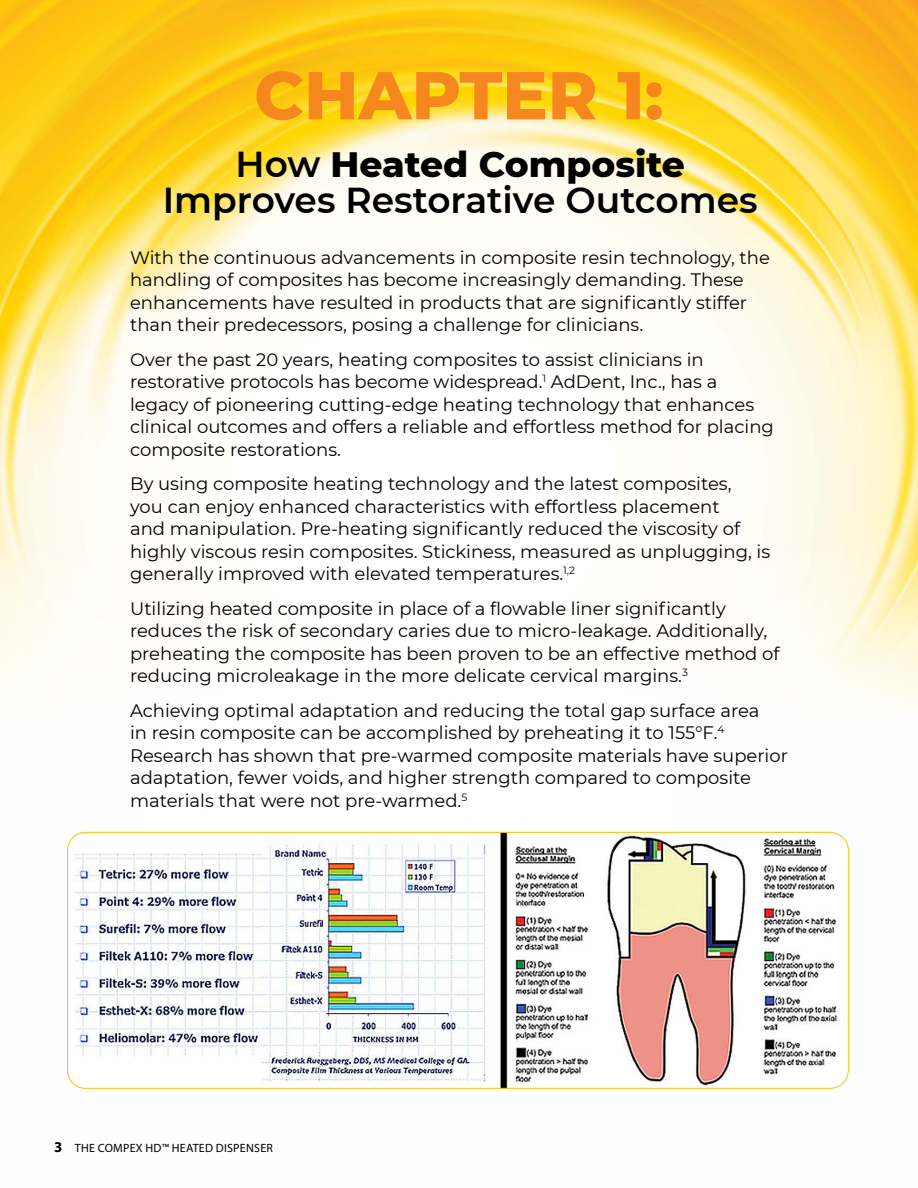
<style>
.page{position:relative;width:918px;height:1188px;background:#fff}
.page>*{position:absolute;margin:0;border:0;box-sizing:border-box;transform-origin:0 0}
.t1{font:800 67.5px "Montserrat";color:#f6871f}
.t2{font:600 36px/36px "Montserrat";color:#000;text-align:center}
.t3{font:18px/22.5px "Montserrat";color:#000}
.t4{font:12px "Myriad Pro";letter-spacing:.02em;color:#000}
.s1{font-weight:800}
.s2{font-weight:700;font-size:15px}
</style>
<div class="page">
<img style="left:0;top:0;width:918px;height:1089px">
<img style="left:68px;top:832px;width:780px;height:256px">
<h1 class="t1" style="left:254px;top:46px;width:411px">CHAPTER 1:</h1>
<h2 class="t2" style="left:163px;top:145px;width:597px">How <span class="s1">Heated Composite<br></span>Improves Restorative Outcomes</h2>
<p class="t3" style="left:130px;top:245px;width:641px">With the continuous advancements in composite resin technology, the handling of composites has become increasingly demanding. These enhancements have resulted in products that are significantly stiffer than their predecessors, posing a challenge for clinicians.</p>
<p class="t3" style="left:130px;top:347px;width:645px">Over the past 20 years, heating composites to assist clinicians in restorative protocols has become widespread.<sup>1</sup> AdDent, Inc., has a legacy of pioneering cutting-edge heating technology that enhances clinical outcomes and offers a reliable and effortless method for placing composite restorations.</p>
<p class="t3" style="left:130px;top:472px;width:642px">By using composite heating technology and the latest composites,<br>you can enjoy enhanced characteristics with effortless placement<br>and manipulation. Pre-heating significantly reduced the viscosity of highly viscous resin composites. Stickiness, measured as unplugging, is generally improved with elevated temperatures.<sup>1,2</sup></p>
<p class="t3" style="left:130px;top:596px;width:651px">Utilizing heated composite in place of a flowable liner significantly reduces the risk of secondary caries due to micro-leakage. Additionally, preheating the composite has been proven to be an effective method of reducing microleakage in the more delicate cervical margins.<sup>3</sup></p>
<p class="t3" style="left:130px;top:698px;width:659px">Achieving optimal adaptation and reducing the total gap surface area<br>in resin composite can be accomplished by preheating it to 155°F.<sup>4<br></sup>Research has shown that pre-warmed composite materials have superior adaptation, fewer voids, and higher strength compared to composite materials that were not pre-warmed.<sup>5</sup></p>
<p class="t4" style="left:54px;top:1141px;width:220px"><span class="s2">3</span> THE COMPEX HD™ HEATED DISPENSER</p>
</div>
